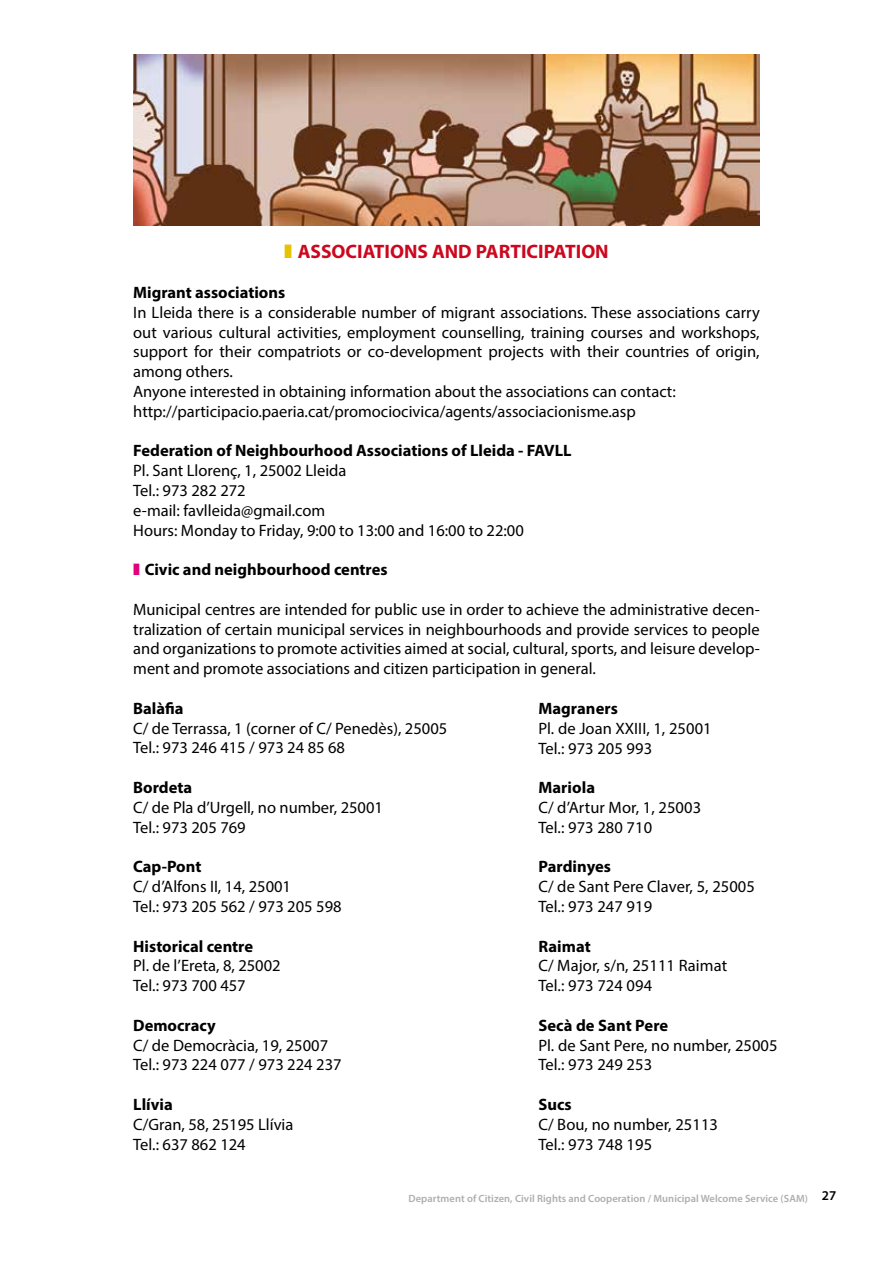
<style>
.page{position:relative;width:893px;height:1263px;background:#fff}
.page>*{position:absolute;margin:0;border:0;box-sizing:border-box;transform-origin:0 0}
.t1{font:700 19.5px "Myriad Pro";color:#cd071e}
.t2{font:16.5px/19.8px "Myriad Pro";color:#000}
.t3{font:700 16.5px "Myriad Pro";color:#000}
.t4{font:600 10.5px "Myriad Pro";letter-spacing:.005em;color:#adaeb0}
</style>
<div class="page">
<img style="left:133px;top:54px;width:626px;height:172px">
<p class="t1" style="left:298px;top:239px;width:313px">ASSOCIATIONS AND PARTICIPATION</p>
<p class="t3" style="left:133px;top:282px;width:154px">Migrant associations</p>
<p class="t2" style="left:133px;top:302px;width:628px">In Lleida there is a considerable number of migrant associations. These associations carry out various cultural activities, employment counselling, training courses and workshops, support for their compatriots or co-development projects with their countries of origin, among others.<br>Anyone interested in obtaining information about the associations can contact: http://participacio.paeria.cat/promociocivica/agents/associacionisme.asp</p>
<p class="t3" style="left:133px;top:440px;width:440px">Federation of Neighbourhood Associations of Lleida - FAVLL</p>
<p class="t2" style="left:133px;top:460px;width:392px">Pl. Sant Llorenç, 1, 25002 Lleida<br>Tel.: 973 282 272<br>e-mail: favlleida@gmail.com<br>Hours: Monday to Friday, 9:00 to 13:00 and 16:00 to 22:00</p>
<p class="t3" style="left:145px;top:559px;width:244px">Civic and neighbourhood centres</p>
<p class="t2" style="left:133px;top:599px;width:628px;text-align:justify">Municipal centres are intended for public use in order to achieve the administrative decen&shy;tralization of certain municipal services in neighbourhoods and provide services to people and organizations to promote activities aimed at social, cultural, sports, and leisure develop&shy;ment and promote associations and citizen participation in general.</p>
<p class="t3" style="left:133px;top:697px;width:52px">Balàfia</p>
<p class="t2" style="left:133px;top:718px;width:316px">C/ de Terrassa, 1 (corner of C/ Penedès), 25005<br>Tel.: 973 246 415 / 973 24 85 68</p>
<p class="t3" style="left:133px;top:777px;width:61px">Bordeta</p>
<p class="t2" style="left:133px;top:797px;width:251px">C/ de Pla d’Urgell, no number, 25001<br>Tel.: 973 205 769</p>
<p class="t3" style="left:133px;top:856px;width:70px">Cap-Pont</p>
<p class="t2" style="left:133px;top:876px;width:210px">C/ d’Alfons II, 14, 25001<br>Tel.: 973 205 562 / 973 205 598</p>
<p class="t3" style="left:133px;top:935px;width:121px">Historical centre</p>
<p class="t2" style="left:133px;top:955px;width:149px">Pl. de l’Ereta, 8, 25002<br>Tel.: 973 700 457</p>
<p class="t3" style="left:133px;top:1014px;width:84px">Democracy</p>
<p class="t2" style="left:133px;top:1035px;width:210px">C/ de Democràcia, 19, 25007<br>Tel.: 973 224 077 / 973 224 237</p>
<p class="t3" style="left:133px;top:1093px;width:41px">Llívia</p>
<p class="t2" style="left:133px;top:1114px;width:162px">C/Gran, 58, 25195 Llívia<br>Tel.: 637 862 124</p>
<p class="t3" style="left:538px;top:698px;width:81px">Magraners</p>
<p class="t2" style="left:538px;top:718px;width:175px">Pl. de Joan XXIII, 1, 25001<br>Tel.: 973 205 993</p>
<p class="t3" style="left:538px;top:777px;width:58px">Mariola</p>
<p class="t2" style="left:538px;top:797px;width:164px">C/ d’Artur Mor, 1, 25003<br>Tel.: 973 280 710</p>
<p class="t3" style="left:538px;top:856px;width:74px">Pardinyes</p>
<p class="t2" style="left:538px;top:876px;width:218px">C/ de Sant Pere Claver, 5, 25005<br>Tel.: 973 247 919</p>
<p class="t3" style="left:538px;top:935px;width:54px">Raimat</p>
<p class="t2" style="left:538px;top:956px;width:190px">C/ Major, s/n, 25111 Raimat<br>Tel.: 973 724 094</p>
<p class="t3" style="left:538px;top:1014px;width:131px">Secà de Sant Pere</p>
<p class="t2" style="left:538px;top:1035px;width:241px">Pl. de Sant Pere, no number, 25005<br>Tel.: 973 249 253</p>
<p class="t3" style="left:538px;top:1094px;width:35px">Sucs</p>
<p class="t2" style="left:538px;top:1114px;width:181px">C/ Bou, no number, 25113<br>Tel.: 973 748 195</p>
<p class="t4" style="left:409px;top:1191px;width:429px">Department of Citizen, Civil Rights and Cooperation / Municipal Welcome Service (SAM) <sup>27</sup></p>
</div>
